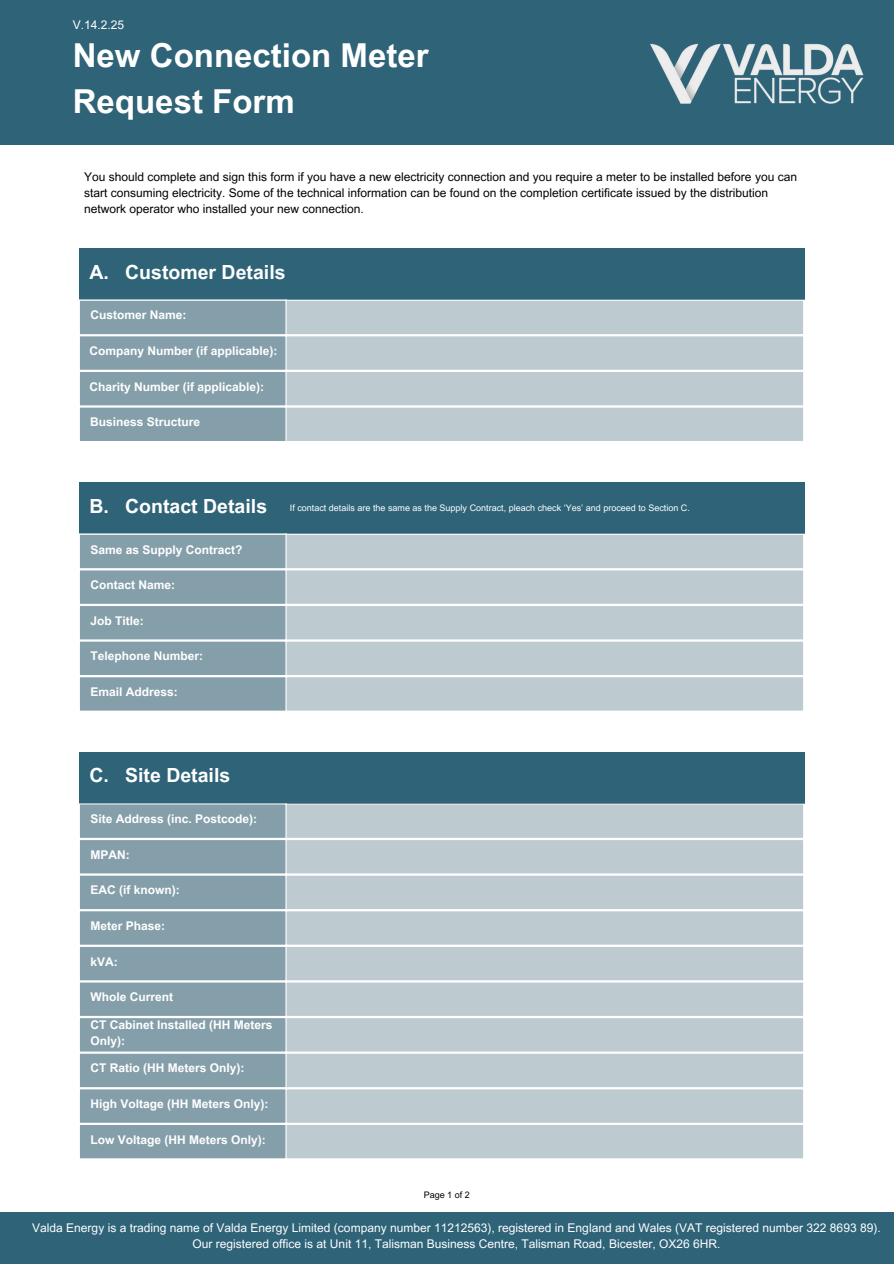
<style>
.page{position:relative;width:894px;height:1264px;background:#fff}
.page>*{position:absolute;margin:0;border:0;box-sizing:border-box;transform-origin:0 0}
.t1{font:700 33px/46.2px "Arial MT Pro";color:#fff}
.t2{font:700 19.5px "Arial MT Pro";color:#fff}
.t3{font:700 12px/16px "Arial MT Pro";color:#fff}
.t4{font:12px/16px "Arial MT Pro";color:#000}
.t5{font:12px/16px "Arial MT Pro";color:#fff;text-align:center}
.t6{font:9px "Arial MT Pro";color:#fff}
.t7{font:9px "Arial MT Pro";color:#000}
</style>
<div class="page">
<div style="left:79px;top:248px;width:725px;height:52px;background:#2e6378"></div>
<div style="left:0;top:0;width:893px;height:145px;background:#2e6378"></div>
<img style="left:650px;top:43px;width:214px;height:61px">
<div style="left:0;top:1212px;width:893px;height:51px;background:#2e6378"></div>
<svg style="left:80px;top:300px;width:723px;height:141px;background:#b1c1c9"></svg>
<div style="left:79px;top:482px;width:725px;height:51px;background:#2e6378"></div>
<svg style="left:79px;top:533px;width:725px;height:178px;background:#b1c2c9"></svg>
<div style="left:79px;top:752px;width:725px;height:51px;background:#2e6378"></div>
<svg style="left:79px;top:803px;width:725px;height:356px;background:#b2c2c9"></svg>
<p class="t5" style="left:73px;top:18px;width:53px">V.14.2.25</p>
<h4 class="t1" style="left:73px;top:37px;width:357px">New Connection Meter<br>Request Form</h4>
<h5 class="t4" style="left:84px;top:170px;width:714px">You should complete and sign this form if you have a new electricity connection and you require a meter to be installed before you can start consuming electricity. Some of the technical information can be found on the completion certificate issued by the distribution network operator who installed your new connection.</h5>
<h1 class="t2" style="left:89px;top:264px;width:198px">A. Customer Details</h1>
<p class="t3" style="left:90px;top:309px;width:98px">Customer Name:</p>
<h2 class="t3" style="left:89px;top:344px;width:190px">Company Number (if applicable):</h2>
<h5 class="t3" style="left:89px;top:380px;width:176px">Charity Number (if applicable):</h5>
<h5 class="t3" style="left:90px;top:415px;width:112px">Business Structure</h5>
<h5 class="t2" style="left:89px;top:498px;width:179px">B. Contact Details</h5>
<h2 class="t3" style="left:90px;top:542px;width:154px">Same as Supply Contract?</h2>
<p class="t3" style="left:90px;top:578px;width:86px">Contact Name:</p>
<h5 class="t3" style="left:90px;top:614px;width:55px">Job Title:</h5>
<h5 class="t3" style="left:90px;top:649px;width:114px">Telephone Number:</h5>
<h5 class="t3" style="left:90px;top:685px;width:89px">Email Address:</h5>
<h5 class="t6" style="left:290px;top:505px;width:401px">If contact details are the same as the Supply Contract, pleach check ‘Yes’ and proceed to Section C.</h5>
<h5 class="t2" style="left:89px;top:768px;width:142px">C. Site Details</h5>
<h5 class="t3" style="left:90px;top:812px;width:168px">Site Address (inc. Postcode):</h5>
<h2 class="t3" style="left:90px;top:848px;width:41px">MPAN:</h2>
<h5 class="t3" style="left:90px;top:883px;width:91px">EAC (if known):</h5>
<h5 class="t3" style="left:90px;top:919px;width:76px">Meter Phase:</h5>
<h3 class="t3" style="left:90px;top:954px;width:29px">kVA:</h3>
<h5 class="t3" style="left:90px;top:990px;width:84px">Whole Current</h5>
<h5 class="t3" style="left:90px;top:1018px;width:184px">CT Cabinet Installed (HH Meters<br>Only):</h5>
<h5 class="t3" style="left:90px;top:1061px;width:156px">CT Ratio (HH Meters Only):</h5>
<h5 class="t3" style="left:90px;top:1097px;width:180px">High Voltage (HH Meters Only):</h5>
<h5 class="t3" style="left:90px;top:1132px;width:177px">Low Voltage (HH Meters Only):</h5>
<h5 class="t7" style="left:423px;top:1191px;width:48px">Page 1 of 2</h5>
<h6 class="t5" style="left:32px;top:1220px;width:849px">Valda Energy is a trading name of Valda Energy Limited (company number 11212563), registered in England and Wales (VAT registered number 322 8693 89).<br>Our registered office is at Unit 11, Talisman Business Centre, Talisman Road, Bicester, OX26 6HR.</h6>
</div>
